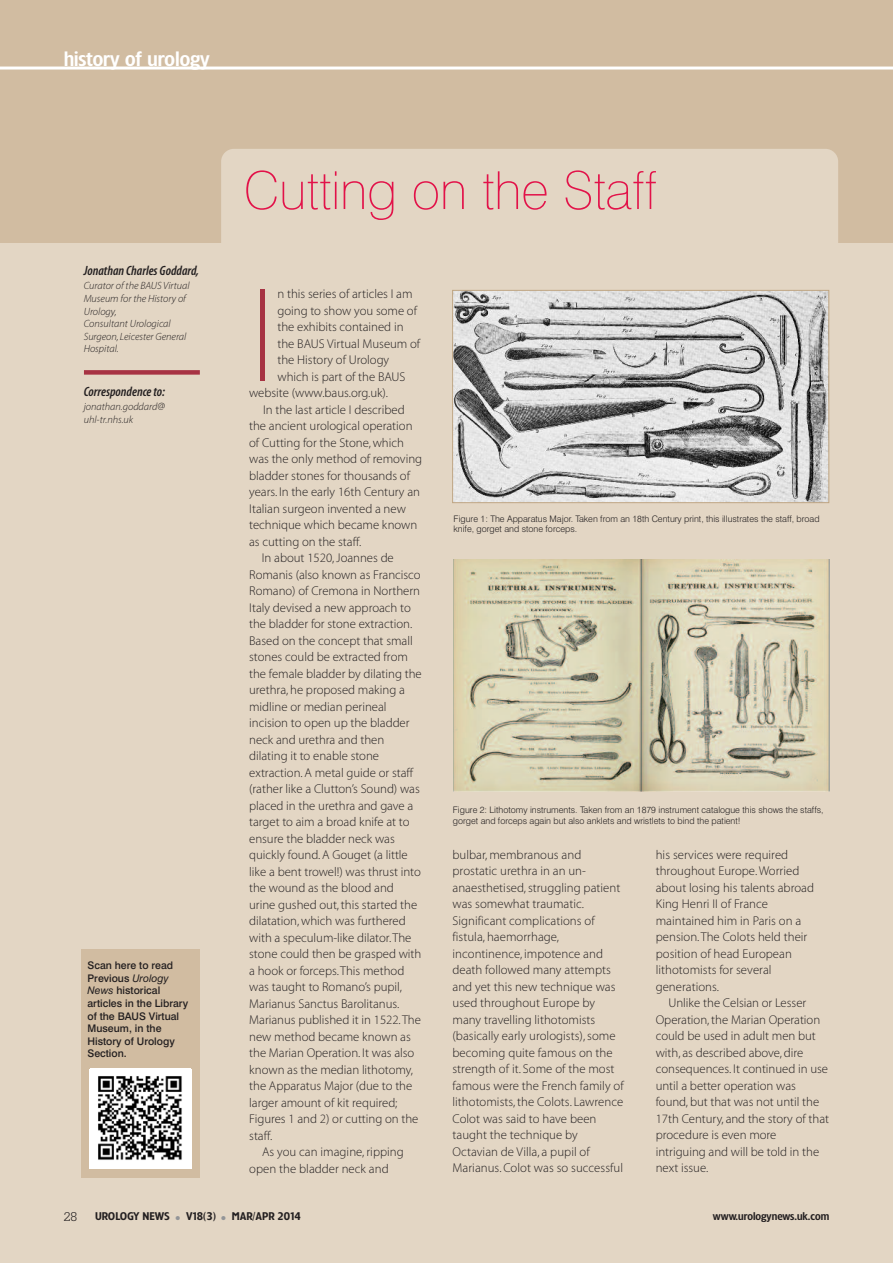
<style>
.page{position:relative;width:893px;height:1263px;background:#e3d6c4}
.page>*{position:absolute;margin:0;border:0;box-sizing:border-box;transform-origin:0 0}
.t1{font:100 127.5px "Swiss 721 BT";color:#a73343}
.t2{font:100 52.5px "Swiss 721 BT";letter-spacing:-.005em;color:#e21249}
.t3{font:600 19.5px "TF Forever";color:#fff}
.t4{font:13.5px "Myriad MM It 565 wt 300 wd";color:#231f20}
.t5{font:300 13.5px "Serifa";color:#231f20}
.t6{font:12.75px/16.5px "Myriad MM 215 wt 600 wd";color:#231f20}
.t7{font:10.5px/12.6px "Myriad MM It 215 wt 600 wd";color:#231f20}
.t8{font:500 10.5px/12.6px "Swiss 721 BT";color:#231f20}
.t9{font:600 10.5px "TF Forever";color:#231f20}
.t10{font:300 9px/10.8px "Swiss 721 BT";color:#231f20}
.s1{font-weight:400;font-style:italic}
.s2{color:#939598}
</style>
<div class="page">
<div style="left:0;top:0;width:893px;height:242px;background:#d1bca1"></div>
<div style="left:84px;top:370px;width:116px;height:5px;background:#a73343"></div>
<div style="left:221px;top:149px;width:617px;height:110px;background:#e3d6c4;border-radius:13px"></div>
<img style="left:454px;top:292px;width:373px;height:209px">
<div style="left:452px;top:290px;width:377px;height:213px;border:1px solid #bfa582"></div>
<img style="left:454px;top:560px;width:375px;height:232px">
<hr style="left:0;top:67px;width:893px;height:3px;background:#fff">
<div style="left:82px;top:950px;width:118px;height:228px;background:#d1bca1"></div>
<div style="left:89px;top:1069px;width:103px;height:100px;background:#fff"></div>
<img style="left:98px;top:1076px;width:84px;height:84px">
<h3 class="t3" style="left:64px;top:48px;width:148px">history of urology</h3>
<p class="t4" style="left:84px;top:266px;width:117px">Jonathan Charles Goddard,</p>
<p class="t7" style="left:84px;top:280px;width:107px">Curator of the BAUS Virtual<br>Museum for the History of<br>Urology,<br>Consultant Urological<br>Surgeon, Leicester General<br>Hospital.</p>
<p class="t4" style="left:84px;top:386px;width:83px">Correspondenceto:</p>
<p class="t7" style="left:84px;top:401px;width:83px">jonathan.goddard@ uhl-tr.nhs.uk</p>
<p class="t8" style="left:88px;top:960px;width:102px">Scan here to read<br>Previous <span class="s1">Urology<br>News</span> historical articles in the Library of the BAUS Virtual<br>Museum, in the<br>History of Urology<br>Section.</p>
<h2 class="t2" style="left:244px;top:171px;width:415px">Cutting on the Staff</h2>
<h1 class="t1" style="left:249px;top:289px;width:28px">I</h1>
<p class="t6" style="left:278px;top:287px;width:136px">n this series of articles I am</p>
<p class="t6" style="left:278px;top:303px;width:141px">going to show you some of</p>
<p class="t6" style="left:278px;top:320px;width:127px">the exhibits contained in</p>
<p class="t6" style="left:278px;top:336px;width:144px">the BAUS Virtual Museum of</p>
<p class="t6" style="left:278px;top:353px;width:113px">the History of Urology</p>
<p class="t6" style="left:278px;top:369px;width:130px">which is part of the BAUS</p>
<p class="t6" style="left:249px;top:386px;width:140px">website (www.baus.org.uk).</p>
<p class="t6" style="left:263px;top:402px;width:143px">In the last article I described</p>
<p class="t6" style="left:249px;top:419px;width:165px">the ancient urological operation</p>
<p class="t6" style="left:249px;top:435px;width:156px">of Cutting for the Stone,which</p>
<p class="t6" style="left:249px;top:452px;width:174px">was the only method of removing</p>
<p class="t6" style="left:249px;top:468px;width:162px">bladder stones for thousands of</p>
<p class="t6" style="left:249px;top:485px;width:172px">years. In the early 16th Century an</p>
<p class="t6" style="left:249px;top:501px;width:158px">Italian surgeon invented a new</p>
<p class="t6" style="left:249px;top:518px;width:170px">technique which became known</p>
<p class="t6" style="left:249px;top:534px;width:114px">as cutting on the staff.</p>
<p class="t6" style="left:262px;top:551px;width:133px">In about 1520,Joannes de</p>
<p class="t6" style="left:249px;top:567px;width:173px">Romanis (also known as Francisco</p>
<p class="t6" style="left:249px;top:584px;width:172px">Romano) of Cremona in Northern</p>
<p class="t6" style="left:249px;top:600px;width:163px">Italy devised a new approach to</p>
<p class="t6" style="left:249px;top:617px;width:165px">the bladder for stone extraction.</p>
<p class="t6" style="left:249px;top:633px;width:165px">Based on the concept that small</p>
<p class="t6" style="left:249px;top:650px;width:160px">stones could be extracted from</p>
<p class="t6" style="left:249px;top:666px;width:174px">the female bladder by dilating the</p>
<p class="t6" style="left:249px;top:683px;width:157px">urethra, he proposed making a</p>
<p class="t6" style="left:249px;top:699px;width:139px">midline or median perineal</p>
<p class="t6" style="left:249px;top:716px;width:162px">incision to open up the bladder</p>
<p class="t6" style="left:249px;top:732px;width:137px">neck and urethra and then</p>
<p class="t6" style="left:249px;top:749px;width:131px">dilating it to enable stone</p>
<p class="t6" style="left:249px;top:765px;width:166px">extraction.A metal guide or staff</p>
<p class="t6" style="left:249px;top:782px;width:172px">(rather like a Clutton’s Sound) was</p>
<p class="t6" style="left:249px;top:798px;width:166px">placed in the urethra and gave a</p>
<p class="t6" style="left:249px;top:815px;width:162px">target to aim a broad knife at to</p>
<p class="t6" style="left:249px;top:831px;width:147px">ensure the bladder neck was</p>
<p class="t6" style="left:249px;top:848px;width:160px">quickly found.A Gouget (a little</p>
<p class="t6" style="left:249px;top:864px;width:173px">like a bent trowel!) was thrust into</p>
<p class="t6" style="left:249px;top:881px;width:146px">the wound as the blood and</p>
<p class="t6" style="left:249px;top:897px;width:170px">urine gushed out,this started the</p>
<p class="t6" style="left:249px;top:914px;width:158px">dilatation,which was furthered</p>
<p class="t6" style="left:249px;top:930px;width:164px">with a speculum-like dilator.The</p>
<p class="t6" style="left:249px;top:947px;width:174px">stone could then be grasped with</p>
<p class="t6" style="left:249px;top:963px;width:157px">a hook or forceps.This method</p>
<p class="t6" style="left:249px;top:980px;width:154px">was taught to Romano’s pupil,</p>
<p class="t6" style="left:249px;top:996px;width:152px">Marianus Sanctus Barolitanus.</p>
<p class="t6" style="left:249px;top:1013px;width:173px">Marianus published it in 1522.The</p>
<p class="t6" style="left:249px;top:1029px;width:163px">new method became known as</p>
<p class="t6" style="left:249px;top:1046px;width:167px">the Marian Operation. It was also</p>
<p class="t6" style="left:249px;top:1062px;width:165px">known as the median lithotomy,</p>
<p class="t6" style="left:249px;top:1079px;width:165px">the Apparatus Major (due to the</p>
<p class="t6" style="left:249px;top:1095px;width:150px">larger amount of kit required;</p>
<p class="t6" style="left:249px;top:1112px;width:171px">Figures 1 and 2) or cutting on the</p>
<p class="t6" style="left:249px;top:1128px;width:25px">staff.</p>
<p class="t6" style="left:262px;top:1145px;width:143px">As you can imagine, ripping</p>
<p class="t6" style="left:249px;top:1161px;width:141px">open the bladder neck and</p>
<p class="t10" style="left:454px;top:514px;width:367px">Figure 1: The Apparatus Major. Taken from an 18th Century print, this illustrates the staff, broad knife, gorget and stone forceps.</p>
<p class="t10" style="left:453px;top:805px;width:372px">Figure 2: Lithotomy instruments. Taken from an 1879 instrument catalogue this shows the staffs, gorget and forceps again but also anklets and wristlets to bind the patient!</p>
<p class="t6" style="left:452px;top:847px;width:173px">bulbar, membranous and prostatic urethra in an un&shy;anaesthetised,struggling patient was somewhat traumatic.<br>Significant complications of fistula, haemorrhage, incontinence, impotence and death followed many attempts and yet this new technique was used throughout Europe by many travelling lithotomists (basically early urologists),some becoming quite famous on the strength of it. Some of the most famous were the French family of lithotomists,the Colots. Lawrence<br>Colot was said to have been taught the technique by<br>Octavian de Villa, a pupil of<br>Marianus. Colot was so successful</p>
<p class="t6" style="left:656px;top:847px;width:160px">his services were required throughout Europe.Worried about losing his talents abroad<br>King Henri II of France maintained him in Paris on a pension.The Colots held their position of head European lithotomists for several generations.</p>
<p class="t6" style="left:656px;top:996px;width:175px;text-indent:13px">Unlike the Celsian or Lesser<br>Operation,the Marian Operation could be used in adult men but with, as described above, dire consequences. It continued in use until a better operation was found, but that was not until the<br>17th Century, and the story of that procedure is even more intriguing and will be told in the next issue.</p>
<p class="t5" style="left:64px;top:1212px;width:15px">28</p>
<p class="t9" style="left:95px;top:1210px;width:207px">UROLOGY NEWS <span class="s2">•</span> V18(3) <span class="s2">•</span> MAR/APR 2014</p>
<p class="t9" style="left:713px;top:1210px;width:118px">www.urologynews.uk.com</p>
</div>
